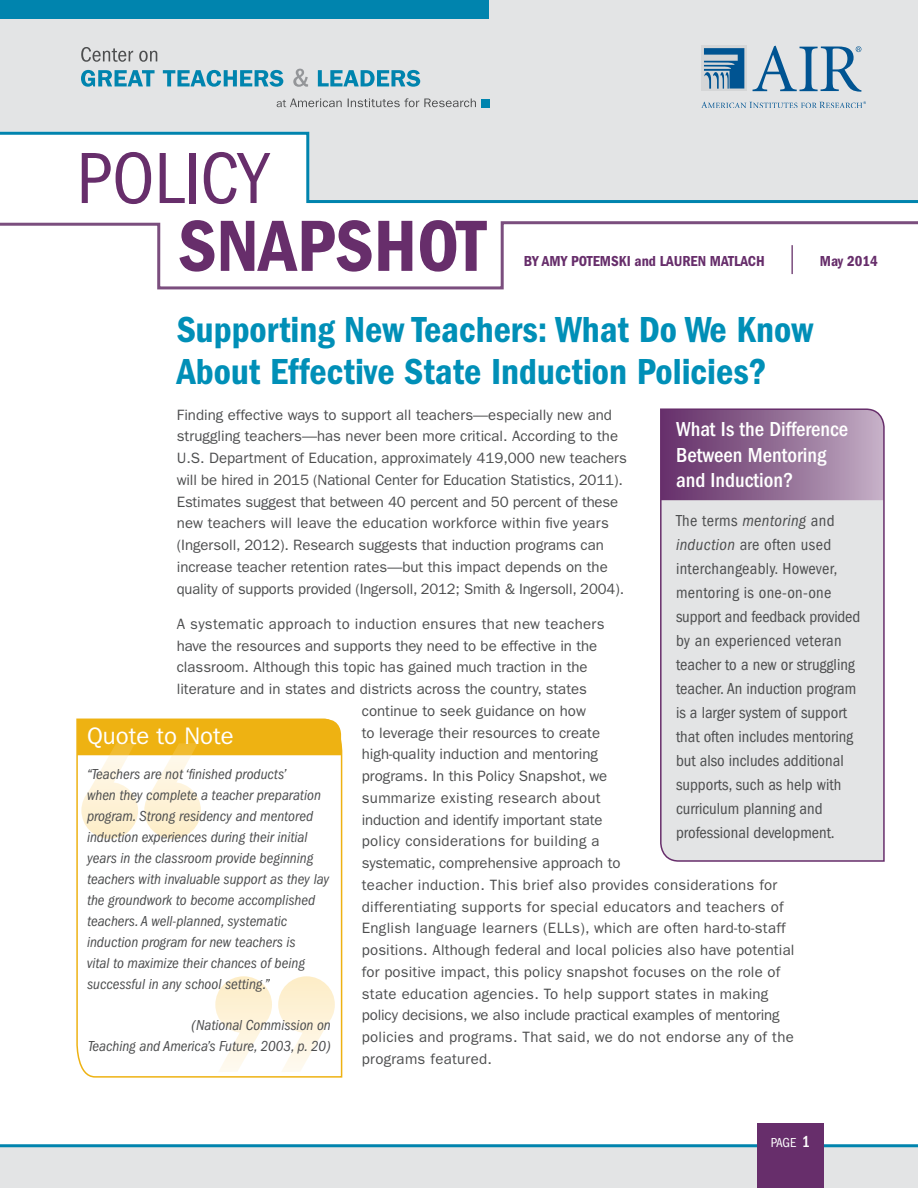
<style>
.page{position:relative;width:918px;height:1188px;background:#fff}
.page>*{position:absolute;margin:0;border:0;box-sizing:border-box;transform-origin:0 0}
.t1{font:75px "ITC Franklin Gothic Std Dm Cd";color:#672e6b}
.t2{font:condensed 75px "ITC Franklin Gothic Std";color:#672e6b}
.Brief_Title{font:37.5px/42px "ITC Franklin Gothic Std Dm Cd";color:#008fb7}
.t3{font:24px "ITC Franklin Gothic Std";color:#fff}
.Callout_Title{font:500 condensed 21px/25.5px "ITC Franklin Gothic Std";color:#fff}
.Callout_Text{font:condensed 16.5px/24px "ITC Franklin Gothic Std";color:#4d4e4f}
.Paragraphs{font:15px/21.8px "ITC Franklin Gothic Std";color:#4d4e4f}
.Quoter{font:italic condensed 15px/21px "ITC Franklin Gothic Std";color:#4d4e4f}
.Paragraphs-2{font:15px "ITC Franklin Gothic Std";letter-spacing:.02em;color:#4d4e4f}
.Author-Date_line{font:15px "ITC Franklin Gothic Std Dm Cd";color:#672e6b}
.Header_2{font:condensed 13.5px "ITC Franklin Gothic Std";color:#fff}
.s1{font-style:italic}
.s2{font-weight:500;font-size:16.5px}
</style>
<div class="page">
<div style="left:0;top:1147px;width:918px;height:41px;background:#e3e4e5"></div>
<hr style="left:0;top:1144px;width:918px;height:3px;background:#0084ae">
<div style="left:758px;top:1123px;width:66px;height:65px;background:#672e6b"></div>
<div style="left:0;top:0;width:918px;height:130px;background:#e3e4e5"></div>
<svg style="left:277px;top:98px;width:199px;height:9px;background:#bdbebf"></svg>
<svg style="left:318px;top:70px;width:102px;height:17px;background:#69b0c7"></svg>
<svg style="left:293px;top:69px;width:15px;height:18px"></svg>
<svg style="left:81px;top:70px;width:202px;height:17px;background:#70b3c9"></svg>
<svg style="left:81px;top:47px;width:76px;height:15px"></svg>
<div style="left:481px;top:99px;width:8px;height:8px;background:#0084ae"></div>
<svg style="left:753px;top:46px;width:109px;height:46px;background:#a3bbcd"></svg>
<div style="left:701px;top:46px;width:46px;height:45px;background:linear-gradient(to bottom,#d3d4d6,#d6d6d7)"></div>
<svg style="left:704px;top:48px;width:40px;height:41px;background:#5889ae"></svg>
<svg style="left:701px;top:101px;width:165px;height:7px"></svg>
<div style="left:0;top:0;width:489px;height:19px;background:#0084ae"></div>
<svg style="left:0;top:130px;width:918px;height:74px"></svg>
<svg style="left:0;top:221px;width:918px;height:69px"></svg>
<hr style="left:791px;top:245px;width:2px;height:29px;background:#7b4e7e">
<svg style="left:660px;top:408px;width:225px;height:454px;background:#c7bbc9"></svg>
<svg style="left:76px;top:718px;width:267px;height:360px"></svg>
<div style="left:144px;top:782px;width:57px;height:57px;background:#fdf0d2;border-radius:50%"></div>
<div style="left:81px;top:782px;width:57px;height:57px;background:#fdf0d2;border-radius:50%"></div>
<svg style="left:77px;top:719px;width:264px;height:74px"></svg>
<h1 class="t2" style="left:76px;top:136px;width:193px">POLICY</h1>
<h1 class="t1" style="left:178px;top:203px;width:309px">SNAPSHOT</h1>
<p class="Author-Date_line" style="left:524px;top:252px;width:242px">BY AMY POTEMSKI and LAUREN MATLACH</p>
<p class="Author-Date_line" style="left:820px;top:252px;width:59px">May 2014</p>
<p class="Brief_Title" style="left:177px;top:309px;width:638px">Supporting New Teachers: What Do We Know<br>About Effective State Induction Policies?</p>
<p class="Paragraphs" style="left:177px;top:404px;width:452px">Finding effective ways to support all teachers—especially new and struggling teachers—has never been more critical. According to the U.S. Department of Education, approximately 419,000 new teachers will be hired in 2015 (National Center for Education Statistics, 2011).<br>Estimates suggest that between 40 percent and 50 percent of these new teachers will leave the education workforce within five years (Ingersoll, 2012). Research suggests that induction programs can increase teacher retention rates—but this impact depends on the quality of supports provided (Ingersoll, 2012; Smith &amp; Ingersoll, 2004).</p>
<p class="Paragraphs-2" style="left:177px;top:615px;width:429px">A systematic approach to induction ensures that new teachers</p>
<p class="Paragraphs" style="left:177px;top:635px;width:422px">have the resources and supports they need to be effective in the</p>
<p class="Paragraphs" style="left:177px;top:657px;width:413px">classroom. Although this topic has gained much traction in the</p>
<p class="Paragraphs" style="left:177px;top:678px;width:412px">literature and in states and districts across the country, states</p>
<p class="Paragraphs" style="left:362px;top:700px;width:226px">continue to seek guidance on how</p>
<p class="Paragraphs" style="left:362px;top:722px;width:240px">to leverage their resources to create</p>
<p class="Paragraphs" style="left:362px;top:744px;width:238px">high-quality induction and mentoring</p>
<p class="Paragraphs" style="left:362px;top:765px;width:247px">programs. In this Policy Snapshot, we</p>
<p class="Paragraphs-2" style="left:362px;top:789px;width:240px">summarize existing research about</p>
<p class="Paragraphs" style="left:362px;top:809px;width:242px">induction and identify important state</p>
<p class="Paragraphs-2" style="left:362px;top:833px;width:239px">policy considerations for building a</p>
<p class="Paragraphs" style="left:362px;top:852px;width:260px">systematic, comprehensive approach to</p>
<p class="Paragraphs-2" style="left:362px;top:876px;width:417px">teacher induction. This brief also provides considerations for</p>
<p class="Paragraphs-2" style="left:362px;top:898px;width:423px">differentiating supports for special educators and teachers of</p>
<p class="Paragraphs-2" style="left:362px;top:920px;width:425px">English language learners (ELLs), which are often hard-to-staff</p>
<p class="Paragraphs" style="left:362px;top:939px;width:434px">positions. Although federal and local policies also have potential</p>
<p class="Paragraphs" style="left:362px;top:961px;width:420px">for positive impact, this policy snapshot focuses on the role of</p>
<p class="Paragraphs-2" style="left:362px;top:985px;width:408px">state education agencies. To help support states in making</p>
<p class="Paragraphs" style="left:362px;top:1005px;width:419px">policy decisions, we also include practical examples of mentoring</p>
<p class="Paragraphs-2" style="left:362px;top:1028px;width:433px">policies and programs. That said, we do not endorse any of the</p>
<p class="Paragraphs-2" style="left:362px;top:1050px;width:132px">programs featured.</p>
<p class="Callout_Title" style="left:676px;top:416px;width:174px">What Is the Difference<br>Between Mentoring and Induction?</p>
<p class="Callout_Text" style="left:676px;top:509px;width:186px">The terms <span class="s1">mentoring</span> and <span class="s1">induction</span> are often used interchangeably. However, mentoring is one-on-one support and feedback provided by an experienced veteran teacher to a new or struggling teacher. An induction program is a larger system of support that often includes mentoring but also includes additional supports, such as help with curriculum planning and professional development.</p>
<p class="t3" style="left:87px;top:722px;width:148px">Quote to Note</p>
<p class="Quoter" style="left:87px;top:764px;width:244px">“Teachers are not ‘finished products’<br>when they complete a teacher preparation program. Strong residency and mentored induction experiences during their initial years in the classroom provide beginning teachers with invaluable support as they lay the groundwork to become accomplished teachers. A well-planned, systematic induction program for new teachers is<br>vital to maximize their chances of being successful in any school setting.”</p>
<p class="Quoter" style="left:88px;top:1015px;width:244px;text-align:right">(National Commission on<br>Teaching and America’s Future, 2003, p. 20)</p>
<p class="Header_2" style="left:771px;top:1135px;width:41px">PAGE <span class="s2">1</span></p>
</div>
